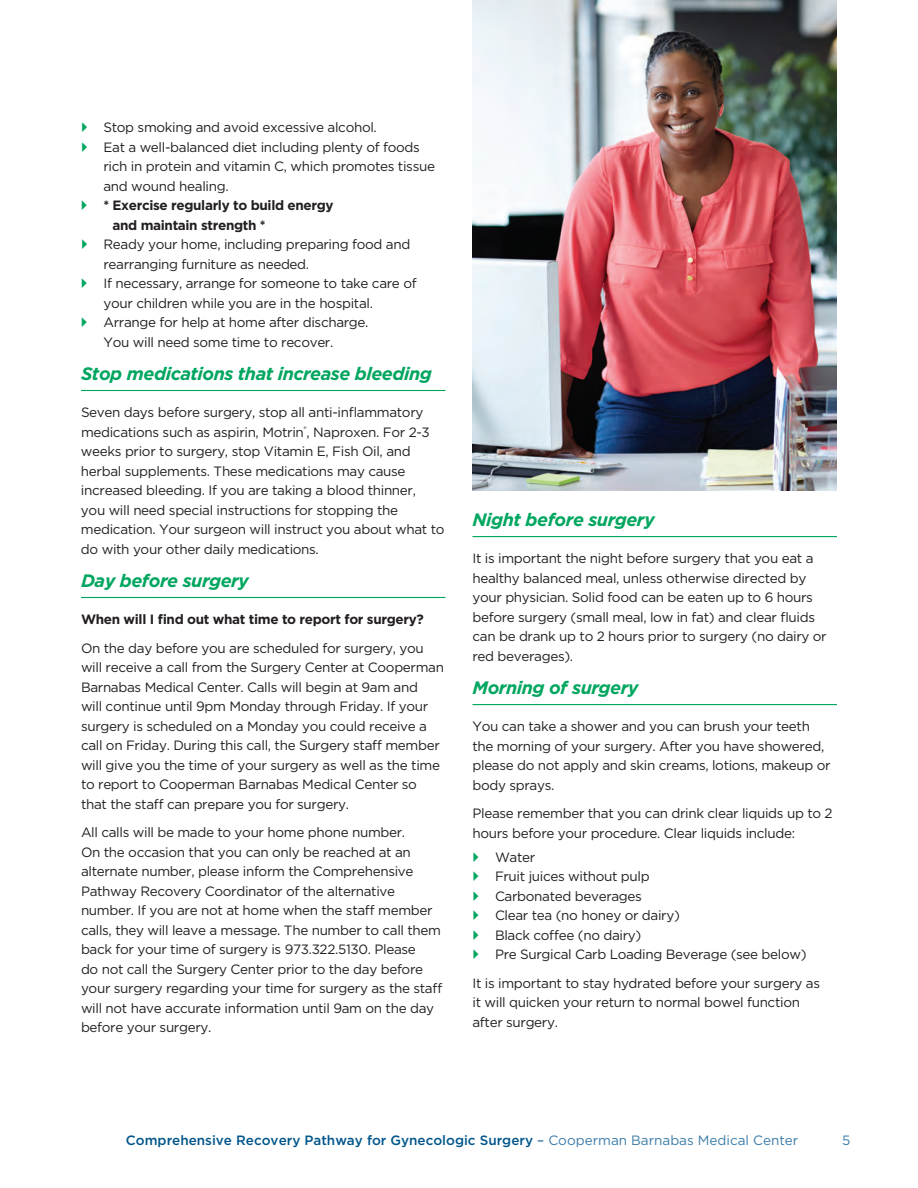
<style>
.page{position:relative;width:918px;height:1188px;background:#fff}
.page>*{position:absolute;margin:0;border:0;box-sizing:border-box;transform-origin:0 0}
.subheads_2{font:italic 700 18px "Gotham";letter-spacing:-.025em;color:#00a65f}
.body_text{font:13.5px/19.5px "Gotham";letter-spacing:-.025em;color:#231f20}
.bullet_text{font:13.5px/19.5px "Gotham";letter-spacing:-.025em;color:#231f20}
.t1{font:500 13.5px "Gotham";color:#00558b}
.bullet_text-2{font:700 13.5px/19.5px "Gotham";letter-spacing:-.025em;color:#231f20}
.body_text-2{font:700 13.5px "Gotham";letter-spacing:-.025em;color:#231f20}
.t2{font:13.5px "Gotham";color:#3c7ca8}
.s1{font-weight:400}
.s2{font-weight:400;color:#3c7ca8}
</style>
<div class="page">
<hr style="left:472px;top:536px;width:365px;height:1px;background:#00a65f">
<hr style="left:472px;top:704px;width:365px;height:1px;background:#00a65f">
<hr style="left:81px;top:390px;width:365px;height:1px;background:#00a65f">
<hr style="left:81px;top:597px;width:365px;height:1px;background:#00a65f">
<img style="left:472px;top:0;width:365px;height:490px">
<p class="bullet_text" style="left:104px;top:117px;width:275px">Stop smoking and avoid excessive alcohol.</p>
<p class="bullet_text" style="left:104px;top:137px;width:333px">Eat a well-balanced diet including plenty of foods rich in protein and vitamin C, which promotes tissue and wound healing.</p>
<p class="bullet_text-2" style="left:113px;top:196px;width:223px;text-indent:-9px">* Exercise regularly to build energy and maintain strength *</p>
<p class="bullet_text" style="left:104px;top:234px;width:308px">Ready your home, including preparing food and rearranging furniture as needed.</p>
<p class="bullet_text" style="left:104px;top:273px;width:315px">If necessary, arrange for someone to take care of your children while you are in the hospital.</p>
<p class="bullet_text" style="left:103px;top:312px;width:267px">Arrange for help at home after discharge.<br>You will need some time to recover.</p>
<p class="subheads_2" style="left:81px;top:361px;width:352px">Stop medications that increase bleeding</p>
<p class="body_text" style="left:81px;top:402px;width:365px">Seven days before surgery, stop all anti-inflammatory medications such as aspirin, Motrin<sup>®</sup>, Naproxen. For 2-3 weeks prior to surgery, stop Vitamin E, Fish Oil, and herbal supplements. These medications may cause increased bleeding. If you are taking a blood thinner,<br>you will need special instructions for stopping the medication. Your surgeon will instruct you about what to do with your other daily medications.</p>
<p class="subheads_2" style="left:81px;top:568px;width:169px">Day before surgery</p>
<p class="body_text-2" style="left:81px;top:611px;width:344px">When will I find out what time to report for surgery?</p>
<p class="body_text" style="left:81px;top:638px;width:365px">On the day before you are scheduled for surgery, you will receive a call from the Surgery Center at Cooperman Barnabas Medical Center. Calls will begin at 9am and<br>will continue until 9pm Monday through Friday. If your surgery is scheduled on a Monday you could receive a call on Friday. During this call, the Surgery staff member will give you the time of your surgery as well as the time to report to Cooperman Barnabas Medical Center so that the staff can prepare you for surgery.</p>
<p class="body_text" style="left:81px;top:822px;width:363px">All calls will be made to your home phone number.<br>On the occasion that you can only be reached at an alternate number, please inform the Comprehensive Pathway Recovery Coordinator of the alternative number. If you are not at home when the staff member calls, they will leave a message. The number to call them back for your time of surgery is 973.322.5130. Please<br>do not call the Surgery Center prior to the day before your surgery regarding your time for surgery as the staff will not have accurate information until 9am on the day before your surgery.</p>
<p class="subheads_2" style="left:472px;top:508px;width:184px">Night before surgery</p>
<p class="body_text" style="left:472px;top:549px;width:356px">It is important the night before surgery that you eat a healthy balanced meal, unless otherwise directed by your physician. Solid food can be eaten up to 6 hours before surgery (small meal, low in fat) and clear fluids can be drank up to 2 hours prior to surgery (no dairy or red beverages).</p>
<p class="subheads_2" style="left:472px;top:676px;width:167px">Morning of surgery</p>
<p class="body_text" style="left:472px;top:717px;width:360px">You can take a shower and you can brush your teeth the morning of your surgery. After you have showered, please do not apply and skin creams, lotions, makeup or body sprays.</p>
<p class="body_text" style="left:472px;top:804px;width:362px">Please remember that you can drink clear liquids up to 2 hours before your procedure. Clear liquids include:</p>
<p class="bullet_text" style="left:495px;top:847px;width:42px">Water</p>
<p class="bullet_text" style="left:495px;top:867px;width:156px">Fruit juices without pulp</p>
<p class="bullet_text" style="left:495px;top:886px;width:148px">Carbonated beverages</p>
<p class="bullet_text" style="left:495px;top:906px;width:186px">Clear tea (no honey or dairy)</p>
<p class="bullet_text" style="left:495px;top:925px;width:148px">Black coffee (no dairy)</p>
<p class="bullet_text" style="left:495px;top:945px;width:313px">Pre Surgical Carb Loading Beverage (see below)</p>
<p class="body_text" style="left:472px;top:973px;width:349px">It is important to stay hydrated before your surgery as it will quicken your return to normal bowel function after surgery.</p>
<p class="t1" style="left:126px;top:1131px;width:674px">Comprehensive Recovery Pathway for Gynecologic Surgery <span class="s1">–</span> <span class="s2">Cooperman Barnabas Medical Center</span></p>
<p class="t2" style="left:842px;top:1131px;width:10px">5</p>
</div>
